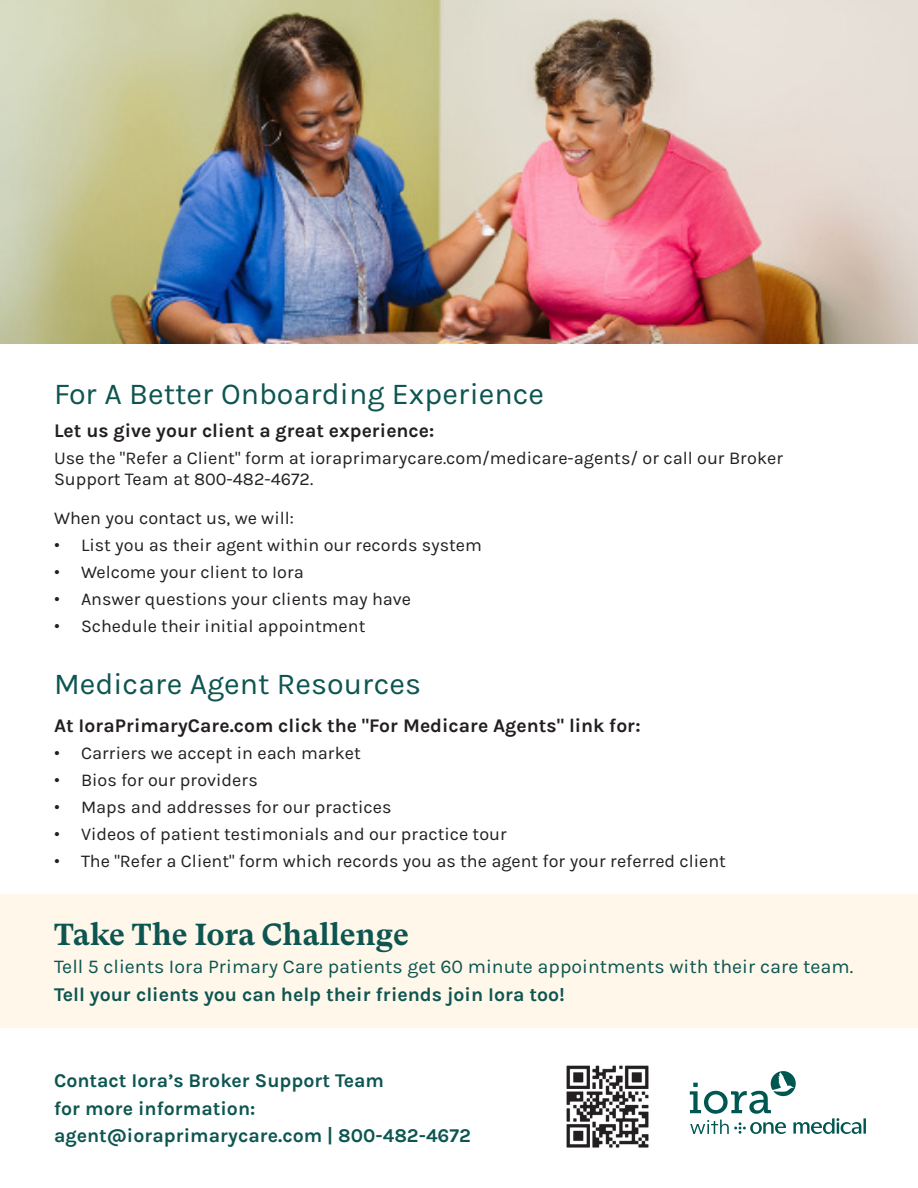
<style>
.page{position:relative;width:918px;height:1188px;background:#fff}
.page>*{position:absolute;margin:0;border:0;box-sizing:border-box;transform-origin:0 0}
.t1{font:30.45px "Karla";color:#0d5551}
.t2{font:700 30.45px "One GT Super Text";letter-spacing:-.005em;color:#0d5551}
.t3{font:700 19.5px "Karla";color:#0d5551}
.t4{font:19.5px "Karla";color:#0d5551}
.t5{font:700 19.35px "Karla";color:#231f20}
.t6{font:18px/20.7px "Karla";color:#231f20}
.s1{font-family:"Arial";font-size:16.5px}
</style>
<div class="page">
<img style="left:0;top:0;width:918px;height:343px">
<div style="left:0;top:894px;width:918px;height:134px;background:#fef7ea"></div>
<img style="left:566px;top:1065px;width:83px;height:83px">
<svg style="left:690px;top:1071px;width:176px;height:63px"></svg>
<p class="t1" style="left:54px;top:377px;width:492px">For A Better Onboarding Experience</p>
<p class="t5" style="left:54px;top:419px;width:382px">Let us give your client a great experience:</p>
<p class="t6" style="left:54px;top:448px;width:731px">Use the "Refer a Client" form at ioraprimarycare.com/medicare-agents/ or call our Broker<br>Support Team at 800-482-4672.</p>
<p class="t6" style="left:54px;top:508px;width:241px">When you contact us, we will:</p>
<p class="t6" style="left:54px;top:535px;width:429px"><span class="s1">•</span> List you as their agent within our records system</p>
<p class="t6" style="left:54px;top:562px;width:251px"><span class="s1">•</span> Welcome your client to Iora</p>
<p class="t6" style="left:54px;top:589px;width:359px"><span class="s1">•</span> Answer questions your clients may have</p>
<p class="t6" style="left:54px;top:616px;width:313px"><span class="s1">•</span> Schedule their initial appointment</p>
<p class="t1" style="left:54px;top:667px;width:369px">Medicare Agent Resources</p>
<p class="t5" style="left:54px;top:715px;width:588px">At IoraPrimaryCare.com click the "For Medicare Agents" link for:</p>
<p class="t6" style="left:54px;top:743px;width:308px"><span class="s1">•</span> Carriers we accept in each market</p>
<p class="t6" style="left:54px;top:770px;width:205px"><span class="s1">•</span> Bios for our providers</p>
<p class="t6" style="left:54px;top:797px;width:339px"><span class="s1">•</span> Maps and addresses for our practices</p>
<p class="t6" style="left:54px;top:824px;width:454px"><span class="s1">•</span> Videos of patient testimonials and our practice tour</p>
<p class="t6" style="left:54px;top:851px;width:674px"><span class="s1">•</span> The "Refer a Client" form which records you as the agent for your referred client</p>
<p class="t2" style="left:54px;top:917px;width:357px">Take The Iora Challenge</p>
<p class="t4" style="left:54px;top:956px;width:801px">Tell 5 clients Iora Primary Care patients get 60 minute appointments with their care team.</p>
<p class="t3" style="left:54px;top:983px;width:513px">Tell your clients you can help their friends join Iora too!</p>
<p class="t3" style="left:54px;top:1069px;width:332px">Contact Iora’s Broker Support Team</p>
<p class="t3" style="left:54px;top:1097px;width:203px">for more information:</p>
<p class="t3" style="left:54px;top:1125px;width:418px">agent@ioraprimarycare.com | 800-482-4672</p>
</div>
